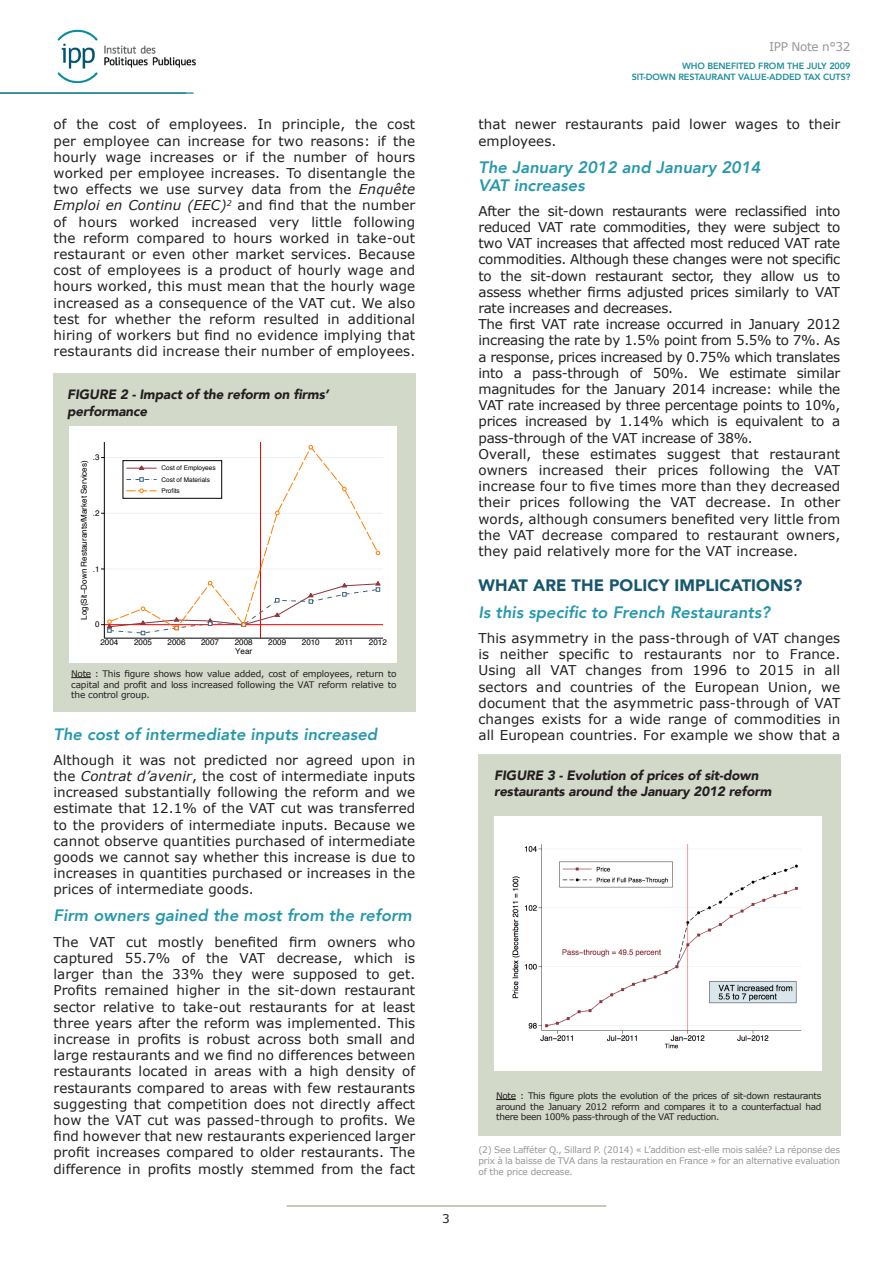
<style>
.page{position:relative;width:893px;height:1263px;background:#fff}
.page>*{position:absolute;margin:0;border:0;box-sizing:border-box;transform-origin:0 0}
.t1{font:italic 800 16.5px/18px "Avenir";letter-spacing:.005em;color:#2698ae}
.t2{font:900 16.5px "Avenir";letter-spacing:.005em;color:#16566e}
.t3{font:13.5px/16.2px "Verdana";letter-spacing:.005em;color:#231f20;text-align:justify}
.t4{font:italic 900 13.5px/16.5px "Avenir";letter-spacing:-.01em;color:#231f20}
.t5{font:12px "Verdana";letter-spacing:-.03em;color:#96979a}
.t6{font:12px "Verdana";color:#231f20}
.legende{font:9px/10.8px "Verdana";letter-spacing:-.04em;color:#231f20;text-align:justify}
.legende-2{font:9px/10.8px "Verdana";letter-spacing:-.02em;color:#96979a;text-align:justify}
.t7{font:800 9px/10.8px "Avenir";letter-spacing:-.01em;color:#1c8d9b;text-align:right}
.t8{font:8.1px "Helvetica";color:#000}
.t9{font:6.45px/11.2px "Helvetica";color:#000}
.s1{font-style:italic}
</style>
<div class="page">
<hr style="left:287px;top:1205px;width:319px;height:2px;background:#aebb9e">
<img style="left:57px;top:30px;width:139px;height:54px">
<hr style="left:0;top:92px;width:194px;height:2px;background:#10798a">
<div style="left:478px;top:754px;width:363px;height:381px;background:#d3d9c9"></div>
<div style="left:494px;top:816px;width:327px;height:254px;background:#fff"></div>
<img style="left:512px;top:844px;width:290px;height:205px">
<div style="left:54px;top:373px;width:362px;height:338px;background:#d3d9c9"></div>
<div style="left:69px;top:426px;width:327px;height:236px;background:#fff"></div>
<div style="left:104px;top:442px;width:279px;height:196px;border:1px solid #fff"></div>
<hr style="left:104px;top:569px;width:279px;height:1px;background:#eaf2f3">
<hr style="left:104px;top:513px;width:279px;height:1px;background:#eaf2f3">
<hr style="left:104px;top:457px;width:279px;height:1px;background:#eaf2f3">
<hr style="left:260px;top:442px;width:1px;height:196px;background:#f00">
<hr style="left:104px;top:624px;width:279px;height:1px;background:#f00">
<hr style="left:104px;top:442px;width:1px;height:196px;background:#000">
<hr style="left:104px;top:638px;width:279px;height:1px;background:#000">
<svg style="left:101px;top:445px;width:280px;height:190px"></svg>
<svg style="left:71px;top:677px;width:20px;height:1px"></svg>
<svg style="left:496px;top:1099px;width:20px;height:1px"></svg>
<p class="t3" style="left:54px;top:117px;width:363px">of the cost of employees. In principle, the cost per employee can increase for two reasons: if the hourly wage increases or if the number of hours worked per employee increases. To disentangle the two effects we use survey data from the <span class="s1">Enquête Emploi en Continu (EEC)</span><sup>2</sup> and find that the number of hours worked increased very little following the reform compared to hours worked in take-out restaurant or even other market services. Because cost of employees is a product of hourly wage and hours worked, this must mean that the hourly wage increased as a consequence of the VAT cut. We also test for whether the reform resulted in additional hiring of workers but find no evidence implying that restaurants did increase their number of employees.</p>
<p class="t4" style="left:67px;top:386px;width:263px">FIGURE 2 - Impact of the reform on firms’ performance</p>
<p class="t8" style="left:93px;top:451px;width:8px">.3</p>
<p class="t8" style="left:78px;top:620px;width:161px;rotate:-90deg">Log(Sit−Down Restaurants/Market Services)</p>
<p class="t8" style="left:93px;top:507px;width:8px">.2</p>
<p class="t8" style="left:93px;top:563px;width:8px">.1</p>
<p class="t8" style="left:95px;top:618px;width:6px">0</p>
<p class="t9" style="left:162px;top:463px;width:56px">Cost of Employees<br>Cost of Materials<br>Profits</p>
<p class="t8" style="left:100px;top:636px;width:19px">2004</p>
<p class="t8" style="left:134px;top:636px;width:19px">2005</p>
<p class="t8" style="left:168px;top:636px;width:19px">2006</p>
<p class="t8" style="left:201px;top:636px;width:19px">2007</p>
<p class="t8" style="left:235px;top:636px;width:19px">2008</p>
<p class="t8" style="left:268px;top:636px;width:19px">2009</p>
<p class="t8" style="left:302px;top:636px;width:19px">2010</p>
<p class="t8" style="left:335px;top:636px;width:19px">2011</p>
<p class="t8" style="left:369px;top:636px;width:19px">2012</p>
<p class="t8" style="left:235px;top:645px;width:19px">Year</p>
<p class="legende" style="left:71px;top:668px;width:327px">Note : This figure shows how value added, cost of employees, return to capital and profit and loss increased following the VAT reform relative to the control group.</p>
<p class="t1" style="left:54px;top:725px;width:325px">The cost of intermediate inputs increased</p>
<p class="t3" style="left:54px;top:752px;width:363px">Although it was not predicted nor agreed upon in the <span class="s1">Contrat d’avenir</span>, the cost of intermediate inputs increased substantially following the reform and we estimate that 12.1% of the VAT cut was transferred to the providers of intermediate inputs. Because we cannot observe quantities purchased of intermediate goods we cannot say whether this increase is due to increases in quantities purchased or increases in the prices of intermediate goods.</p>
<p class="t1" style="left:54px;top:907px;width:360px">Firm owners gained the most from the reform</p>
<p class="t3" style="left:54px;top:934px;width:363px">The VAT cut mostly benefited firm owners who captured 55.7% of the VAT decrease, which is larger than the 33% they were supposed to get.<br>Profits remained higher in the sit-down restaurant sector relative to take-out restaurants for at least three years after the reform was implemented. This increase in profits is robust across both small and large restaurants and we find no differences between restaurants located in areas with a high density of restaurants compared to areas with few restaurants suggesting that competition does not directly affect how the VAT cut was passed-through to profits. We find however that new restaurants experienced larger profit increases compared to older restaurants. The difference in profits mostly stemmed from the fact</p>
<p class="t6" style="left:442px;top:1211px;width:9px">3</p>
<p class="t5" style="left:769px;top:39px;width:83px">IPP Note n°32</p>
<p class="t7" style="left:632px;top:60px;width:220px">WHO BENEFITED FROM THE JULY 2009<br>SIT-DOWN RESTAURANT VALUE-ADDED TAX CUTS?</p>
<p class="t3" style="left:478px;top:117px;width:363px">that newer restaurants paid lower wages to their employees.</p>
<p class="t1" style="left:478px;top:158px;width:284px">The January 2012 and January 2014<br>VAT increases</p>
<p class="t3" style="left:478px;top:203px;width:363px">After the sit-down restaurants were reclassified into reduced VAT rate commodities, they were subject to two VAT increases that affected most reduced VAT rate commodities. Although these changes were not specific to the sit-down restaurant sector, they allow us to assess whether firms adjusted prices similarly to VAT rate increases and decreases.</p>
<p class="t3" style="left:478px;top:316px;width:363px">The first VAT rate increase occurred in January 2012 increasing the rate by 1.5% point from 5.5% to 7%. As a response, prices increased by 0.75% which translates into a pass-through of 50%. We estimate similar magnitudes for the January 2014 increase: while the VAT rate increased by three percentage points to 10%, prices increased by 1.14% which is equivalent to a pass-through of the VAT increase of 38%.</p>
<p class="t3" style="left:478px;top:446px;width:363px">Overall, these estimates suggest that restaurant owners increased their prices following the VAT increase four to five times more than they decreased their prices following the VAT decrease. In other words, although consumers benefited very little from the VAT decrease compared to restaurant owners, they paid relatively more for the VAT increase.</p>
<p class="t2" style="left:478px;top:571px;width:325px">WHAT ARE THE POLICY IMPLICATIONS?</p>
<p class="t1" style="left:478px;top:603px;width:293px">Is this specific to French Restaurants?</p>
<p class="t3" style="left:478px;top:630px;width:363px">This asymmetry in the pass-through of VAT changes is neither specific to restaurants nor to France.<br>Using all VAT changes from 1996 to 2015 in all sectors and countries of the European Union, we document that the asymmetric pass-through of VAT changes exists for a wide range of commodities in all European countries. For example we show that a</p>
<p class="t4" style="left:494px;top:767px;width:279px">FIGURE 3 - Evolution of prices of sit-down restaurants around the January 2012 reform</p>
<p class="legende" style="left:496px;top:1090px;width:327px">Note : This figure plots the evolution of the prices of sit-down restaurants around the January 2012 reform and compares it to a counterfactual had there been 100% pass-through of the VAT reduction.</p>
<p class="legende-2" style="left:478px;top:1145px;width:363px">(2) See Lafféter Q., Sillard P. (2014) « L’addition est-elle mois salée? La réponse des prix à la baisse de TVA dans la restauration en France » for an alternative evaluation of the price decrease.</p>
</div>
